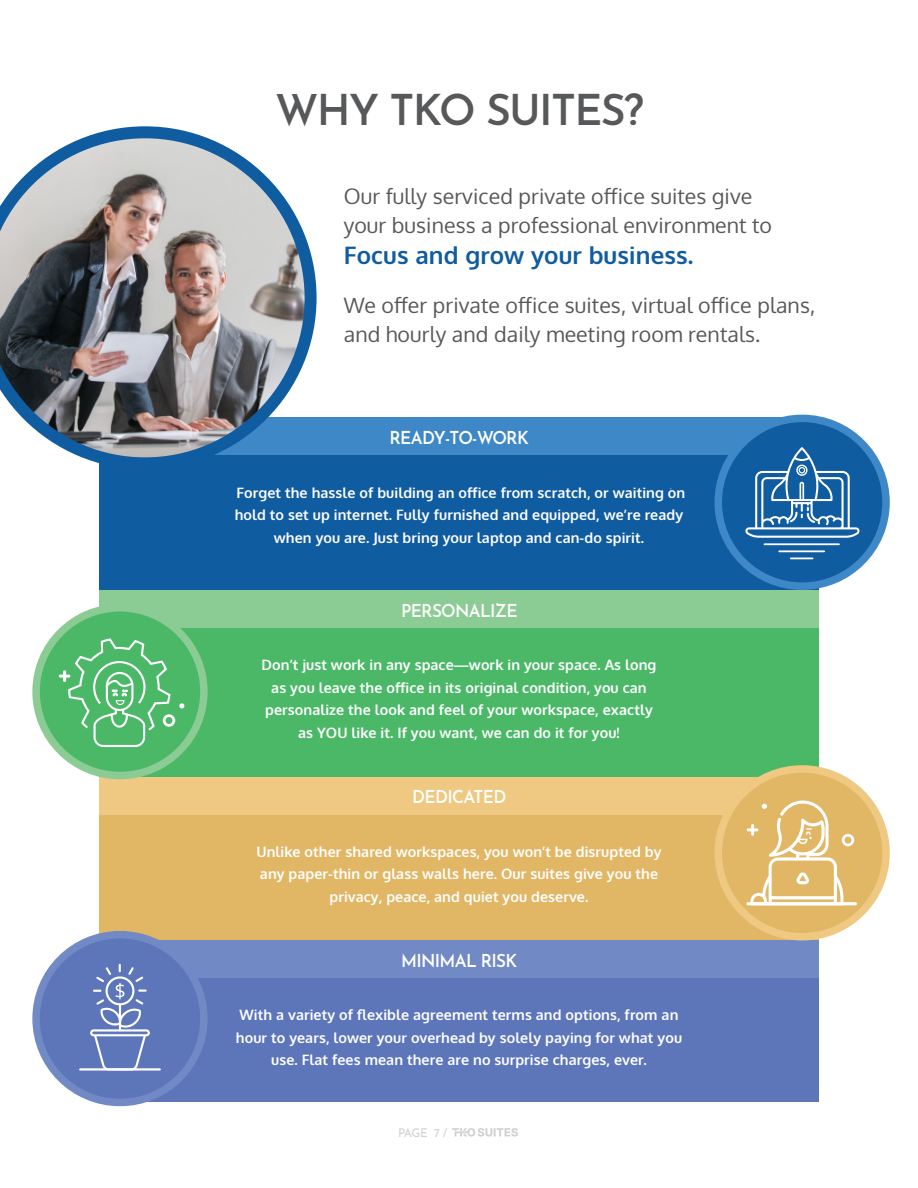
<style>
.page{position:relative;width:918px;height:1188px;background:#fff}
.page>*{position:absolute;margin:0;border:0;box-sizing:border-box;transform-origin:0 0}
.t1{font:100 42.75px "Josefin Sans";letter-spacing:-.04em;color:#57585a}
.t2{font:700 24.15px "Oxygen";letter-spacing:.005em;color:#105ca0}
.t3{font:21.3px/29.1px "Oxygen";letter-spacing:.005em;color:#57585a}
.t4{font:100 18px "Josefin Sans";letter-spacing:-.04em;color:#fff;scale:.95 1}
.t5{font:700 14.25px/22.5px "Oxygen";letter-spacing:.005em;color:#fff;text-align:center}
.t6{font:100 12px "Josefin Sans";color:#d1d2d4}
</style>
<div class="page">
<div style="left:99px;top:455px;width:720px;height:137px;background:#105ca0"></div>
<div style="left:99px;top:418px;width:720px;height:37px;background:#3f88c8"></div>
<div style="left:99px;top:627px;width:720px;height:154px;background:#4bb868"></div>
<div style="left:99px;top:590px;width:720px;height:37px;background:#8bcb94"></div>
<div style="left:99px;top:814px;width:720px;height:130px;background:#e1b766"></div>
<div style="left:99px;top:777px;width:720px;height:37px;background:#efc881"></div>
<div style="left:99px;top:978px;width:720px;height:124px;background:#5d75b9"></div>
<div style="left:99px;top:940px;width:720px;height:38px;background:#7189c5"></div>
<svg style="left:452px;top:1128px;width:66px;height:9px"></svg>
<div style="left:718px;top:418px;width:168px;height:168px;background:#105ca0;border-radius:50%"></div>
<div style="left:715px;top:415px;width:175px;height:175px;border:8px solid #3f88c8;border-radius:50%"></div>
<svg style="left:745px;top:447px;width:115px;height:91px"></svg>
<hr style="left:764px;top:543px;width:75px;height:2px;background:#fff">
<hr style="left:779px;top:550px;width:45px;height:2px;background:#fff">
<svg style="left:791px;top:558px;width:22px;height:1px"></svg>
<svg style="left:36px;top:608px;width:168px;height:168px;fill:#4bb868"></svg>
<div style="left:32px;top:604px;width:176px;height:175px;border:8px solid #8bcb94;border-radius:50%"></div>
<svg style="left:59px;top:637px;width:125px;height:111px"></svg>
<img style="left:0;top:126px;width:317px;height:337px">
<div style="left:718px;top:769px;width:168px;height:168px;background:#e1b766;border-radius:50%"></div>
<div style="left:715px;top:765px;width:175px;height:175px;border:8px solid #efc881;border-radius:50%"></div>
<hr style="left:746px;top:902px;width:111px;height:3px;background:#fff;border-radius:2px">
<svg style="left:747px;top:800px;width:107px;height:103px"></svg>
<div style="left:36px;top:935px;width:168px;height:167px;background:#5d75b9;border-radius:50%"></div>
<div style="left:32px;top:931px;width:176px;height:175px;border:8px solid #7189c5;border-radius:50%"></div>
<svg style="left:90px;top:964px;width:60px;height:104px"></svg>
<hr style="left:80px;top:1068px;width:80px;height:3px;background:#fff">
<h1 class="t1" style="left:275px;top:78px;width:370px">WHY TKO SUITES?</h1>
<h3 class="t3" style="left:344px;top:182px;width:430px">Our fully serviced private office suites give your business a professional environment to</h3>
<h2 class="t2" style="left:344px;top:241px;width:351px">Focus and grow your business.</h2>
<h3 class="t3" style="left:344px;top:291px;width:473px">We offer private office suites, virtual office plans, and hourly and daily meeting room rentals.</h3>
<p class="t4" style="left:390px;top:424px;width:148px">READY-TO-WORK</p>
<p class="t5" style="left:235px;top:482px;width:452px">Forget the hassle of building an office from scratch, or waiting on hold to set up internet. Fully furnished and equipped, we’re ready when you are. Just bring your laptop and can-do spirit.</p>
<p class="t4" style="left:401px;top:597px;width:124px">PERSONALIZE</p>
<p class="t5" style="left:262px;top:654px;width:396px">Don’t just work in any space—work in your space. As long as you leave the office in its original condition, you can personalize the look and feel of your workspace, exactly as YOU like it. If you want, we can do it for you!</p>
<p class="t4" style="left:412px;top:784px;width:101px">DEDICATED</p>
<p class="t5" style="left:256px;top:841px;width:407px">Unlike other shared workspaces, you won’t be disrupted by any paper-thin or glass walls here. Our suites give you the privacy, peace, and quiet you deserve.</p>
<p class="t4" style="left:401px;top:947px;width:124px">MINIMAL RISK</p>
<p class="t5" style="left:236px;top:1004px;width:448px">With a variety of flexible agreement terms and options, from an hour to years, lower your overhead by solely paying for what you use. Flat fees mean there are no surprise charges, ever.</p>
<p class="t6" style="left:398px;top:1124px;width:51px">PAGE 7 /</p>
</div>
